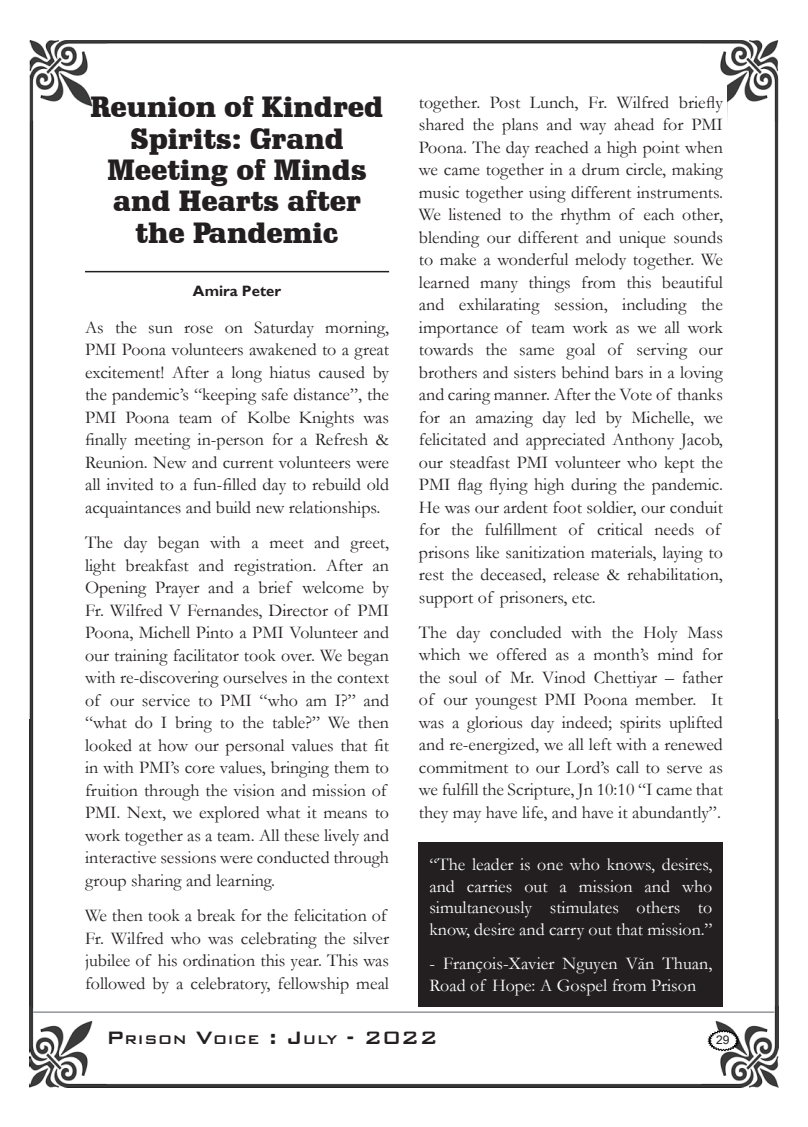
<style>
.page{position:relative;width:808px;height:1127px;background:#fff}
.page>*{position:absolute;margin:0;border:0;box-sizing:border-box;transform-origin:0 0}
.t1{font:900 28.5px/31.3px "Schadow BT";color:#231f20;text-align:center}
.t2{font:18px/22.5px "Garamond";color:#231f20}
.t3{font:18px/21.6px "Garamond";color:#fff;text-align:justify}
.t4{font:500 16.8px "Bank Gothic BT";color:#231f20}
.t5{font:700 15px "Gill Sans";color:#231f20}
.t6{font:12px "Arial";color:#231f20}
.s1{font-size:24px}
</style>
<div class="page">
<img style="left:30px;top:40px;width:748px;height:1047px">
<img style="left:689px;top:162px;width:38px;height:57px">
<svg style="left:707px;top:1029px;width:33px;height:23px"></svg>
<hr style="left:33px;top:1011px;width:741px;height:2px;background:#939598">
<div style="left:419px;top:842px;width:304px;height:165px;background:#231f20"></div>
<div style="left:415px;top:80px;width:312px;height:82px;background:#fff"></div>
<hr style="left:85px;top:271px;width:304px;height:1px;background:#231f20">
<h1 class="t1" style="left:91px;top:91px;width:294px">Reunion of Kindred<br>Spirits: Grand<br>Meeting of Minds and Hearts after the Pandemic</h1>
<p class="t5" style="left:193px;top:282px;width:90px">Amira Peter</p>
<p class="t2" style="left:85px;top:315px;width:306px;text-align:justify">As the sun rose on Saturday morning, PMI Poona volunteers awakened to a great excitement! After a long hiatus caused by the pandemic’s “keeping safe distance”, the PMI Poona team of Kolbe Knights was finally meeting in-person for a Refresh &amp; Reunion. New and current volunteers were all invited to a fun-filled day to rebuild old acquaintances and build new relationships.</p>
<p class="t2" style="left:85px;top:531px;width:306px">The day began with a meet and greet, light breakfast and registration. After an Opening Prayer and a brief welcome by Fr. Wilfred V Fernandes, Director of PMI Poona, Michell Pinto a PMI Volunteer and our training facilitator took over. We began with re-discovering ourselves in the context of our service to PMI “who am I?” and “what do I bring to the table?” We then looked at how our personal values that fit in with PMI’s core values, bringing them to fruition through the vision and mission of PMI. Next, we explored what it means to work together as a team. All these lively and interactive sessions were conducted through group sharing and learning.</p>
<p class="t2" style="left:85px;top:903px;width:306px">We then took a break for the felicitation of Fr. Wilfred who was celebrating the silver jubilee of his ordination this year. This was followed by a celebratory, fellowship meal</p>
<p class="t2" style="left:419px;top:90px;width:306px">together. Post Lunch, Fr. Wilfred briefly shared the plans and way ahead for PMI Poona. The day reached a high point when we came together in a drum circle, making music together using different instruments.<br>We listened to the rhythm of each other, blending our different and unique sounds to make a wonderful melody together. We learned many things from this beautiful and exhilarating session, including the importance of team work as we all work towards the same goal of serving our brothers and sisters behind bars in a loving and caring manner. After the Vote of thanks for an amazing day led by Michelle, we felicitated and appreciated Anthony Jacob, our steadfast PMI volunteer who kept the PMI flag flying high during the pandemic.<br>He was our ardent foot soldier, our conduit for the fulfillment of critical needs of prisons like sanitization materials, laying to rest the deceased, release &amp; rehabilitation, support of prisoners, etc.</p>
<p class="t2" style="left:419px;top:620px;width:306px;text-align:justify">The day concluded with the Holy Mass which we offered as a month’s mind for the soul of Mr. Vinod Chettiyar – father of our youngest PMI Poona member. It was a glorious day indeed; spirits uplifted and re-energized, we all left with a renewed commitment to our Lord’s call to serve as we fulfill the Scripture, Jn 10:10 “I came that they may have life, and have it abundantly”.</p>
<p class="t3" style="left:429px;top:853px;width:284px">“The leader is one who knows, desires, and carries out a mission and who simultaneously stimulates others to know, desire and carry out that mission.”</p>
<p class="t3" style="left:429px;top:952px;width:284px">- François-Xavier Nguyen Văn Thuan,<br>Road of Hope: A Gospel from Prison</p>
<p class="t4" style="left:106px;top:1030px;width:333px"><span class="s1">P</span>RISON <span class="s1">V</span>OICE <span class="s1">: J</span>ULY <span class="s1">- 2022</span></p>
<p class="t6" style="left:716px;top:1032px;width:15px">29</p>
</div>
